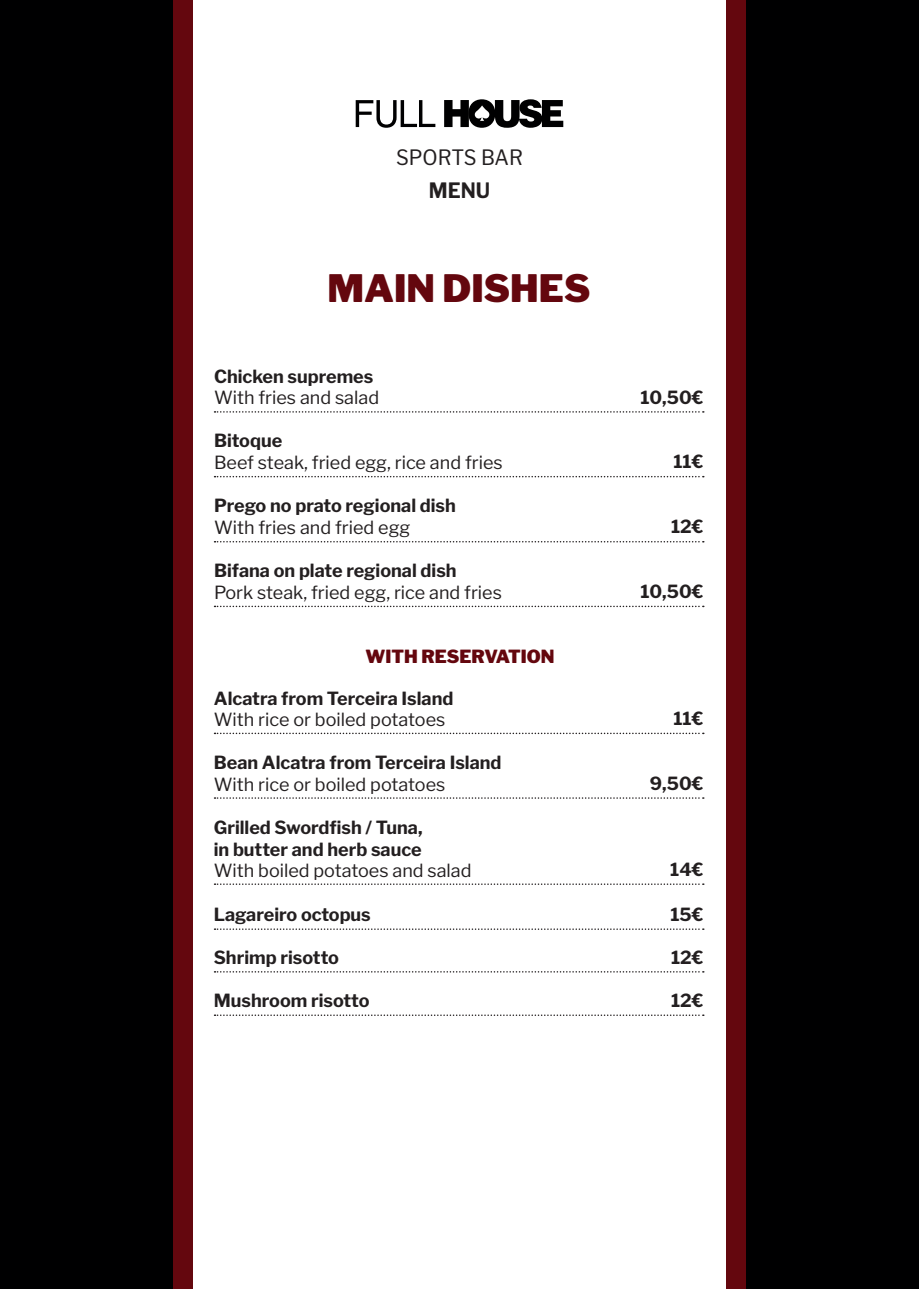
<style>
.page{position:relative;width:919px;height:1289px;background:#fff}
.page>*{position:absolute;margin:0;border:0;box-sizing:border-box;transform-origin:0 0}
.t1{font:900 37.5px "Libre Franklin";color:#64070e}
.t2{font:21px "Libre Franklin";color:#231f20;scale:.95 1}
.t3{font:700 21px "Libre Franklin";color:#231f20;scale:.95 1}
.t4{font:700 18px "Libre Franklin";color:#231f20}
.t5{font:18px "Libre Franklin";color:#231f20}
.t6{font:900 18px "Libre Franklin";color:#64070e}
</style>
<div class="page">
<div style="left:0;top:0;width:918px;height:1288px;background:#000001"></div>
<div style="left:191px;top:0;width:536px;height:1288px;background:#fff"></div>
<div style="left:726px;top:0;width:19px;height:1288px;background:#64070e"></div>
<div style="left:173px;top:0;width:20px;height:1288px;background:#64070e"></div>
<svg style="left:355px;top:100px;width:80px;height:28px"></svg>
<svg style="left:444px;top:99px;width:119px;height:29px"></svg>
<svg style="left:214px;top:411px;width:489px;height:1px"></svg>
<svg style="left:214px;top:476px;width:489px;height:1px"></svg>
<svg style="left:214px;top:541px;width:489px;height:1px"></svg>
<svg style="left:214px;top:605px;width:489px;height:2px"></svg>
<svg style="left:214px;top:732px;width:489px;height:2px"></svg>
<svg style="left:214px;top:797px;width:489px;height:1px"></svg>
<svg style="left:214px;top:883px;width:489px;height:2px"></svg>
<svg style="left:214px;top:928px;width:489px;height:1px"></svg>
<svg style="left:214px;top:971px;width:489px;height:1px"></svg>
<svg style="left:214px;top:1014px;width:489px;height:1px"></svg>
<p class="t2" style="left:396px;top:141px;width:135px">SPORTS BAR</p>
<p class="t3" style="left:429px;top:173px;width:66px">MENU</p>
<p class="t1" style="left:327px;top:259px;width:264px">MAIN DISHES</p>
<p class="t4" style="left:214px;top:361px;width:161px">Chicken supremes</p>
<p class="t5" style="left:214px;top:383px;width:167px">With fries and salad</p>
<p class="t4" style="left:214px;top:426px;width:70px">Bitoque</p>
<p class="t5" style="left:214px;top:448px;width:290px">Beef steak, fried egg, rice and fries</p>
<p class="t4" style="left:214px;top:491px;width:243px">Prego no prato regional dish</p>
<p class="t5" style="left:214px;top:513px;width:198px">With fries and fried egg</p>
<p class="t4" style="left:214px;top:556px;width:244px">Bifana on plate regional dish</p>
<p class="t5" style="left:214px;top:578px;width:289px">Pork steak, fried egg, rice and fries</p>
<p class="t6" style="left:365px;top:642px;width:190px">WITH RESERVATION</p>
<p class="t4" style="left:214px;top:683px;width:241px">Alcatra from Terceira Island</p>
<p class="t5" style="left:214px;top:705px;width:233px">With rice or boiled potatoes</p>
<p class="t4" style="left:214px;top:748px;width:289px">Bean Alcatra from Terceira Island</p>
<p class="t5" style="left:214px;top:770px;width:233px">With rice or boiled potatoes</p>
<p class="t4" style="left:214px;top:813px;width:210px">Grilled Swordfish / Tuna,</p>
<p class="t4" style="left:214px;top:834px;width:209px">in butter and herb sauce</p>
<p class="t5" style="left:214px;top:856px;width:259px">With boiled potatoes and salad</p>
<p class="t4" style="left:214px;top:899px;width:158px">Lagareiro octopus</p>
<p class="t4" style="left:214px;top:942px;width:127px">Shrimp risotto</p>
<p class="t4" style="left:214px;top:986px;width:157px">Mushroom risotto</p>
<p class="t4" style="left:640px;top:382px;width:65px">10,50€</p>
<p class="t4" style="left:673px;top:447px;width:32px">11€</p>
<p class="t4" style="left:671px;top:512px;width:34px">12€</p>
<p class="t4" style="left:640px;top:577px;width:65px">10,50€</p>
<p class="t4" style="left:673px;top:704px;width:32px">11€</p>
<p class="t4" style="left:650px;top:768px;width:55px">9,50€</p>
<p class="t4" style="left:670px;top:855px;width:35px">14€</p>
<p class="t4" style="left:670px;top:899px;width:35px">15€</p>
<p class="t4" style="left:671px;top:942px;width:34px">12€</p>
<p class="t4" style="left:671px;top:985px;width:34px">12€</p>
</div>
